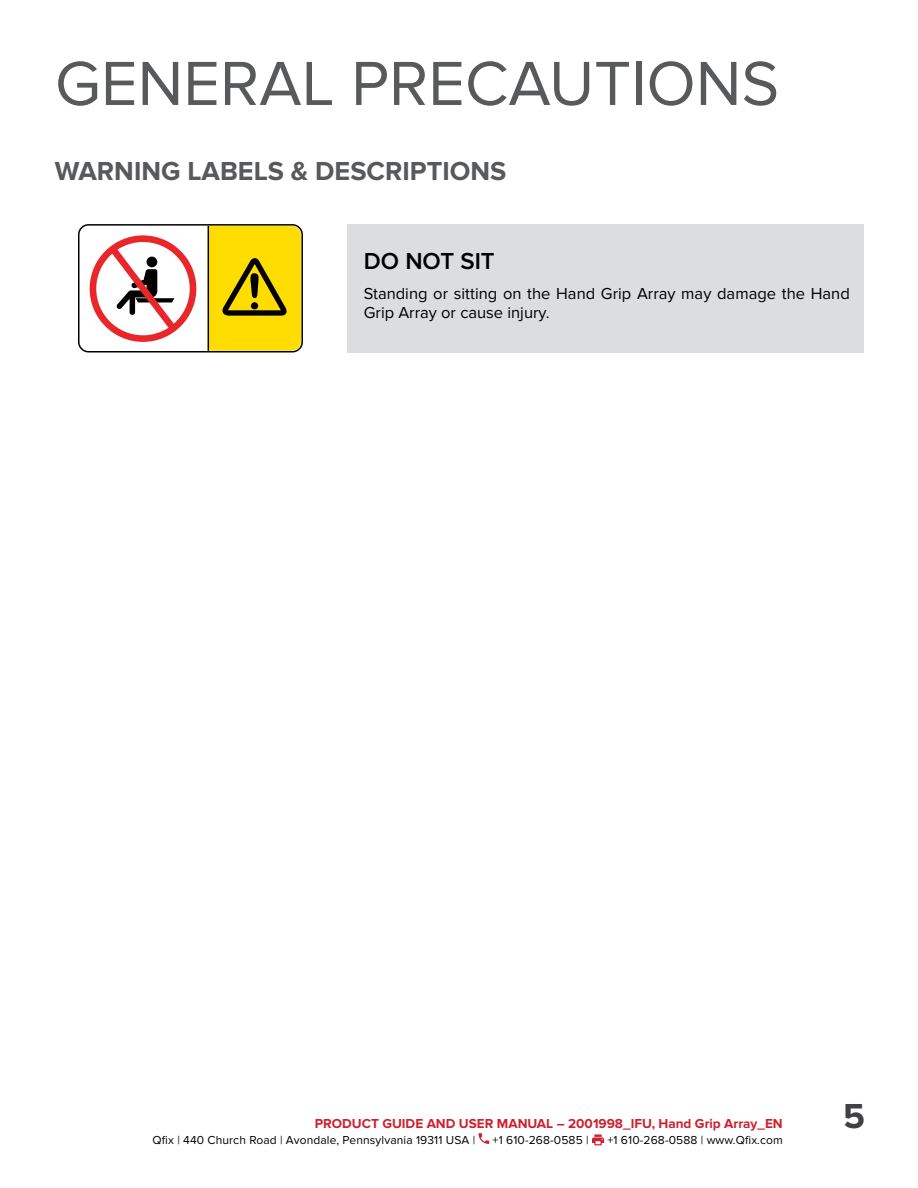
<style>
.page{position:relative;width:918px;height:1188px;background:#fff}
.page>*{position:absolute;margin:0;border:0;box-sizing:border-box;transform-origin:0 0}
.t1{font:64.5px "Proxima Nova";color:#58595b}
.t2{font:700 36px "Proxima Nova";color:#414042}
.t3{font:700 27px "Proxima Nova";color:#58595b}
.t4{font:600 24px "Proxima Nova";color:#000}
.t5{font:16.5px/18.8px "Proxima Nova";color:#000}
.t6{font:700 13.5px "Proxima Nova";color:#cf202e}
.t7{font:12px "Proxima Nova";letter-spacing:.01em;color:#000}
</style>
<div class="page">
<svg style="left:479px;top:1133px;width:10px;height:11px"></svg>
<svg style="left:592px;top:1134px;width:12px;height:11px"></svg>
<div style="left:347px;top:224px;width:516px;height:128px;background:#dcddde"></div>
<div style="left:78px;top:224px;width:225px;height:128px;border:2px solid #000;border-radius:10px"></div>
<svg style="left:209px;top:226px;width:92px;height:125px;background:#e4c600"></svg>
<svg style="left:90px;top:235px;width:106px;height:107px"></svg>
<hr style="left:208px;top:226px;width:1px;height:125px;background:#000">
<h1 class="t1" style="left:55px;top:46px;width:726px">GENERAL PRECAUTIONS</h1>
<h3 class="t3" style="left:55px;top:155px;width:453px">WARNING LABELS &amp; DESCRIPTIONS</h3>
<h3 class="t4" style="left:364px;top:247px;width:132px">DO NOT SIT</h3>
<h3 class="t5" style="left:364px;top:285px;width:488px">Standing or sitting on the Hand Grip Array may damage the Hand<br>Grip Array or cause injury.</h3>
<p class="t6" style="left:315px;top:1116px;width:470px">PRODUCT GUIDE AND USER MANUAL – 2001998_IFU, Hand Grip Array_EN</p>
<p class="t7" style="left:153px;top:1133px;width:324px">Qfix | 440 Church Road | Avondale, Pennsylvania 19311 USA |</p>
<p class="t7" style="left:493px;top:1133px;width:97px">+1 610-268-0585 |</p>
<p class="t7" style="left:607px;top:1133px;width:177px">+1 610-268-0588 | www.Qfix.com</p>
<h2 class="t2" style="left:843px;top:1095px;width:23px">5</h2>
</div>
